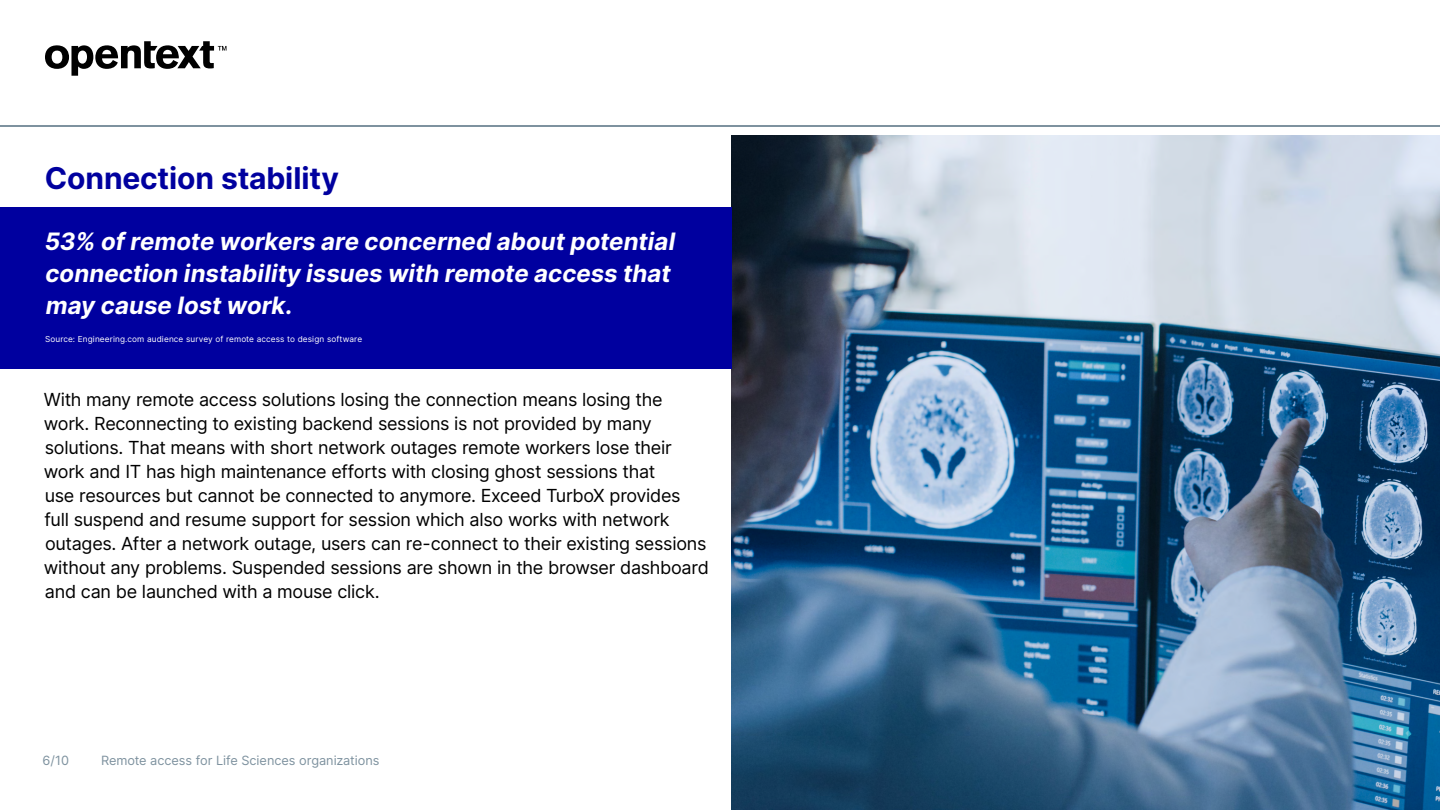
<style>
.page{position:relative;width:1440px;height:810px;background:#fff}
.page>*{position:absolute;margin:0;border:0;box-sizing:border-box;transform-origin:0 0}
.t1{font:700 30px "Inter";letter-spacing:-.005em;color:#00009f}
.t2{font:italic 700 24px/32.2px "Inter";color:#fff}
.Body{font:18px/24px "Inter";letter-spacing:-.015em;color:#000}
.t3{font:12.75px "Inter";letter-spacing:-.005em;color:#7e929f}
.Quote_Source{font:8.25px "Inter";letter-spacing:.01em;color:#fff}
</style>
<div class="page">
<svg style="left:45px;top:41px;width:181px;height:35px"></svg>
<hr style="left:0;top:125px;width:1440px;height:2px;background:#7e929f">
<img style="left:731px;top:135px;width:709px;height:675px">
<div style="left:0;top:207px;width:731px;height:162px;background:#00009f"></div>
<h3 class="t1" style="left:45px;top:156px;width:296px">Connection stability</h3>
<p class="t2" style="left:45px;top:224px;width:632px">53% of remote workers are concerned about potential connection instability issues with remote access that may cause lost work.</p>
<p class="Quote_Source" style="left:45px;top:333px;width:319px">Source: Engineering.com audience survey of remote access to design software</p>
<p class="Body" style="left:44px;top:387px;width:667px">With many remote access solutions losing the connection means losing the work. Reconnecting to existing backend sessions is not provided by many solutions. That means with short network outages remote workers lose their work and IT has high maintenance efforts with closing ghost sessions that<br>use resources but cannot be connected to anymore. Exceed TurboX provides<br>full suspend and resume support for session which also works with network outages. After a network outage, users can re-connect to their existing sessions without any problems. Suspended sessions are shown in the browser dashboard and can be launched with a mouse click.</p>
<p class="t3" style="left:43px;top:751px;width:28px">6/10</p>
<p class="t3" style="left:101px;top:751px;width:280px">Remote access for Life Sciences organizations</p>
</div>
